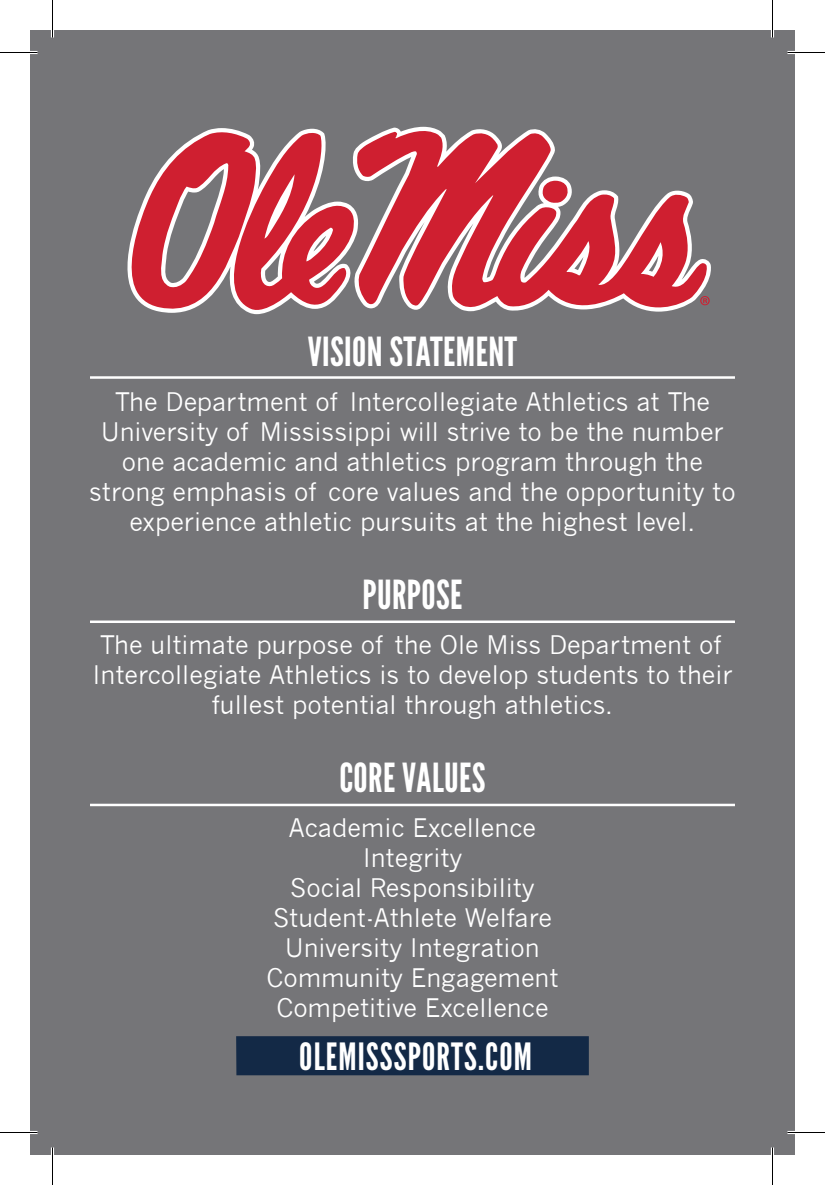
<style>
.page{position:relative;width:825px;height:1185px;background:#fff}
.page>*{position:absolute;margin:0;border:0;box-sizing:border-box;transform-origin:0 0}
.t1{font:40px "League Gothic";letter-spacing:.01em;color:#fff}
.t2{font:37.5px "League Gothic";letter-spacing:.03em;color:#fff}
.t3{font:25px/30px "News Gothic";color:#fff;text-align:center}
</style>
<div class="page">
<div style="left:30px;top:30px;width:765px;height:1125px;background:#757578"></div>
<svg style="left:127px;top:127px;width:583px;height:188px"></svg>
<hr style="left:90px;top:376px;width:645px;height:3px;background:#fff">
<hr style="left:90px;top:621px;width:645px;height:2px;background:#fff">
<hr style="left:90px;top:804px;width:645px;height:2px;background:#fff">
<div style="left:236px;top:1036px;width:353px;height:39px;background:#132946"></div>
<hr style="left:0;top:51px;width:38px;height:3px;background:#fff">
<hr style="left:788px;top:51px;width:37px;height:3px;background:#fff">
<hr style="left:0;top:1131px;width:38px;height:3px;background:#fff">
<hr style="left:788px;top:1131px;width:37px;height:3px;background:#fff">
<hr style="left:51px;top:0;width:3px;height:38px;background:#fff">
<hr style="left:51px;top:1148px;width:3px;height:37px;background:#fff">
<hr style="left:771px;top:0;width:3px;height:38px;background:#fff">
<hr style="left:771px;top:1148px;width:3px;height:37px;background:#fff">
<hr style="left:0;top:52px;width:38px;height:1px;background:#000">
<hr style="left:788px;top:52px;width:37px;height:1px;background:#000">
<hr style="left:0;top:1132px;width:38px;height:1px;background:#000">
<hr style="left:788px;top:1132px;width:37px;height:1px;background:#000">
<hr style="left:52px;top:0;width:1px;height:38px;background:#000">
<hr style="left:52px;top:1148px;width:1px;height:37px;background:#000">
<hr style="left:772px;top:0;width:1px;height:38px;background:#000">
<hr style="left:772px;top:1148px;width:1px;height:37px;background:#000">
<h1 class="t1" style="left:308px;top:328px;width:211px">VISION STATEMENT</h1>
<p class="t3" style="left:89px;top:387px;width:648px">The Department of Intercollegiate Athletics at The University of Mississippi will strive to be the number one academic and athletics program through the strong emphasis of core values and the opportunity to experience athletic pursuits at the highest level.</p>
<h1 class="t1" style="left:363px;top:571px;width:101px">PURPOSE</h1>
<p class="t3" style="left:92px;top:630px;width:642px">The ultimate purpose of the Ole Miss Department of<br>Intercollegiate Athletics is to develop students to their fullest potential through athletics.</p>
<h1 class="t1" style="left:339px;top:754px;width:148px">CORE VALUES</h1>
<p class="t3" style="left:266px;top:813px;width:294px">Academic Excellence<br>Integrity<br>Social Responsibility<br>Student-Athlete Welfare<br>University Integration<br>Community Engagement<br>Competitive Excellence</p>
<h2 class="t2" style="left:299px;top:1034px;width:234px">OLEMISSSPORTS.COM</h2>
</div>
